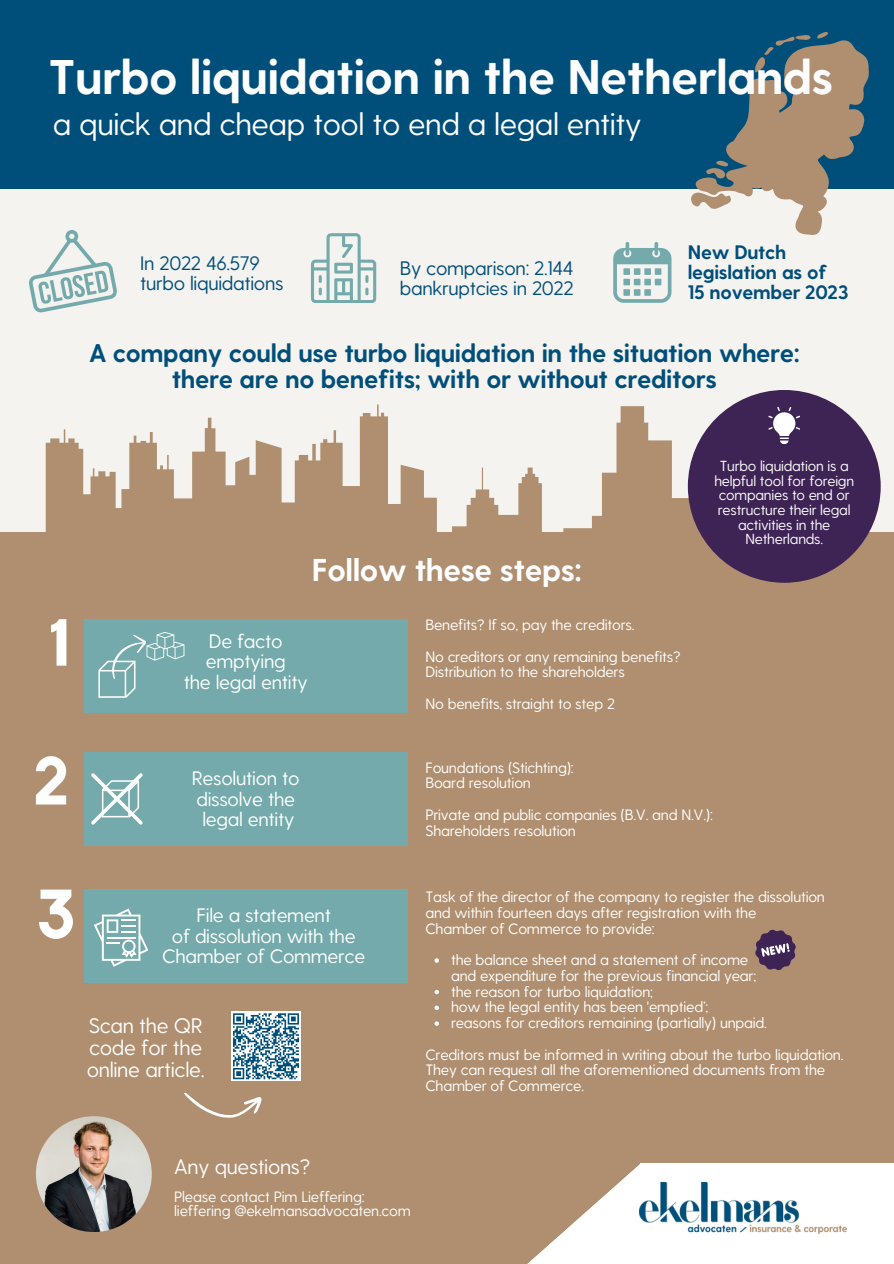
<style>
.page{position:relative;width:894px;height:1264px;background:#fff}
.page>*{position:absolute;margin:0;border:0;box-sizing:border-box;transform-origin:0 0}
.t1{font:700 48.6px "Greycliff CF";letter-spacing:-.015em;color:#fdfdfd}
.t2{font:700 31.5px "Greycliff CF";letter-spacing:-.015em;color:#fff}
.t3{font:31.2px "Greycliff CF";letter-spacing:-.015em;color:#fdfdfd}
.t4{font:700 25.5px/26.7px "Greycliff CF";letter-spacing:-.015em;color:#004f7a;text-align:center}
.t5{font:21.15px/22px "Greycliff CF";letter-spacing:-.015em;color:#fdfdfd;text-align:justify}
.t6{font:21px "Greycliff CF";letter-spacing:-.015em;color:#fdfdfd}
.t7{font:19.5px/20.2px "Greycliff CF";letter-spacing:-.015em;color:#fff;text-align:center}
.t8{font:19.5px/20.2px "Greycliff CF";letter-spacing:-.015em;color:#004f7a}
.t9{font:700 19.5px/20.2px "Greycliff CF";letter-spacing:-.015em;color:#004f7a}
.t10{font:15px/15.8px "Greycliff CF";letter-spacing:-.015em;color:#fff}
.t11{font:15px "Greycliff CF";letter-spacing:-.015em;color:#fdfdfd}
.t12{font:14.55px/14.7px "Greycliff CF";letter-spacing:-.015em;color:#fff;text-align:center}
</style>
<div class="page">
<div style="left:0;top:0;width:893px;height:1263px;background:#f4f3f0"></div>
<svg style="left:46px;top:404px;width:333px;height:128px;fill:#af8f6f"></svg>
<div style="left:0;top:532px;width:893px;height:731px;background:#af8f6f"></div>
<div style="left:0;top:0;width:893px;height:189px;background:#004f7a"></div>
<svg style="left:528px;top:1164px;width:112px;height:99px"></svg>
<div style="left:640px;top:1163px;width:253px;height:100px;background:#fff"></div>
<img style="left:639px;top:1182px;width:207px;height:51px">
<svg style="left:311px;top:233px;width:65px;height:70px"></svg>
<svg style="left:29px;top:230px;width:88px;height:82px"></svg>
<svg style="left:691px;top:32px;width:177px;height:202px"></svg>
<svg style="left:613px;top:242px;width:58px;height:61px"></svg>
<div style="left:644px;top:289px;width:6px;height:7px;background:#74aaab"></div>
<div style="left:654px;top:268px;width:7px;height:7px;background:#74aaab"></div>
<div style="left:654px;top:279px;width:7px;height:6px;background:#74aaab"></div>
<svg style="left:51px;top:619px;width:15px;height:46px"></svg>
<svg style="left:349px;top:406px;width:520px;height:160px;fill:#af8f6f"></svg>
<div style="left:687px;top:390px;width:193px;height:192px;background:#3e2355;border-radius:50%"></div>
<svg style="left:768px;top:407px;width:31px;height:37px"></svg>
<div style="left:84px;top:619px;width:323px;height:93px;background:#74aaab"></div>
<svg style="left:184px;top:1012px;width:116px;height:106px"></svg>
<svg style="left:36px;top:756px;width:30px;height:48px"></svg>
<div style="left:84px;top:752px;width:323px;height:93px;background:#74aaab"></div>
<img style="left:36px;top:1116px;width:116px;height:115px;border-radius:50%">
<div style="left:84px;top:889px;width:323px;height:93px;background:#74aaab"></div>
<svg style="left:39px;top:889px;width:34px;height:49px"></svg>
<svg style="left:434px;top:958px;width:5px;height:4px"></svg>
<svg style="left:434px;top:989px;width:5px;height:5px"></svg>
<svg style="left:434px;top:1005px;width:5px;height:5px"></svg>
<svg style="left:434px;top:1021px;width:5px;height:4px"></svg>
<svg style="left:755px;top:929px;width:41px;height:41px"></svg>
<svg style="left:98px;top:632px;width:86px;height:65px"></svg>
<svg style="left:91px;top:773px;width:52px;height:51px"></svg>
<svg style="left:94px;top:908px;width:54px;height:58px"></svg>
<p class="t1" style="left:49px;top:45px;width:786px">Turbo liquidation in the Netherlands</p>
<p class="t3" style="left:53px;top:103px;width:590px">a quick and cheap tool to end a legal entity</p>
<h2 class="t8" style="left:140px;top:251px;width:145px">In 2022 46.579 turbo liquidations</h2>
<p class="t8" style="left:400px;top:256px;width:175px">By comparison: 2.144 bankruptcies in 2022</p>
<p class="t9" style="left:687px;top:241px;width:162px">New Dutch legislation as of<br>15 november 2023</p>
<p class="t4" style="left:89px;top:338px;width:712px">A company could use turbo liquidation in the situation where: there are no benefits; with or without creditors</p>
<p class="t2" style="left:312px;top:549px;width:271px">Follow these steps:</p>
<h6 class="t7" style="left:206px;top:630px;width:81px;text-align:left">De facto emptying</h6>
<p class="t7" style="left:184px;top:670px;width:125px">the legal entity</p>
<h1 class="t10" style="left:425px;top:616px;width:210px">Benefits? If so, pay the creditors.</h1>
<h3 class="t10" style="left:425px;top:647px;width:256px">No creditors or any remaining benefits?<br>Distribution to the shareholders</h3>
<p class="t10" style="left:425px;top:694px;width:191px">No benefits, straight to step 2</p>
<h4 class="t12" style="left:714px;top:458px;width:141px">Turbo liquidation is a helpful tool for foreign companies to end or restructure their legal activities in the<br>Netherlands.</h4>
<p class="t7" style="left:192px;top:767px;width:109px">Resolution to dissolve the legal entity</p>
<p class="t7" style="left:162px;top:904px;width:204px">File a statement<br>of dissolution with the<br>Chamber of Commerce</p>
<p class="t5" style="left:87px;top:1012px;width:119px">Scan the QR code for the online article.</p>
<h6 class="t10" style="left:425px;top:758px;width:150px">Foundations (Stichting):</h6>
<p class="t10" style="left:425px;top:774px;width:107px">Board resolution</p>
<p class="t10" style="left:425px;top:805px;width:289px">Private and public companies (B.V. and N.V.):<br>Shareholders resolution</p>
<p class="t10" style="left:425px;top:888px;width:401px">Task of the director of the company to register the dissolution</p>
<h5 class="t10" style="left:425px;top:903px;width:332px">and within fourteen days after registration with the</h5>
<p class="t10" style="left:425px;top:919px;width:230px">Chamber of Commerce to provide:</p>
<p class="t10" style="left:451px;top:951px;width:306px">the balance sheet and a statement of income and expenditure for the previous financial year;</p>
<p class="t10" style="left:451px;top:982px;width:203px">the reason for turbo liquidation;</p>
<p class="t10" style="left:451px;top:998px;width:259px">how the legal entity has been 'emptied’;</p>
<p class="t10" style="left:451px;top:1014px;width:317px">reasons for creditors remaining (partially) unpaid.</p>
<h6 class="t10" style="left:425px;top:1045px;width:419px">Creditors must be informed in writing about the turbo liquidation.<br>They can request all the aforementioned documents from the<br>Chamber of Commerce.</h6>
<p class="t6" style="left:174px;top:1152px;width:137px">Any questions?</p>
<p class="t11" style="left:174px;top:1186px;width:192px">Please contact Pim Lieffering:</p>
<p class="t11" style="left:174px;top:1201px;width:238px">lieffering @ekelmansadvocaten.com</p>
</div>
